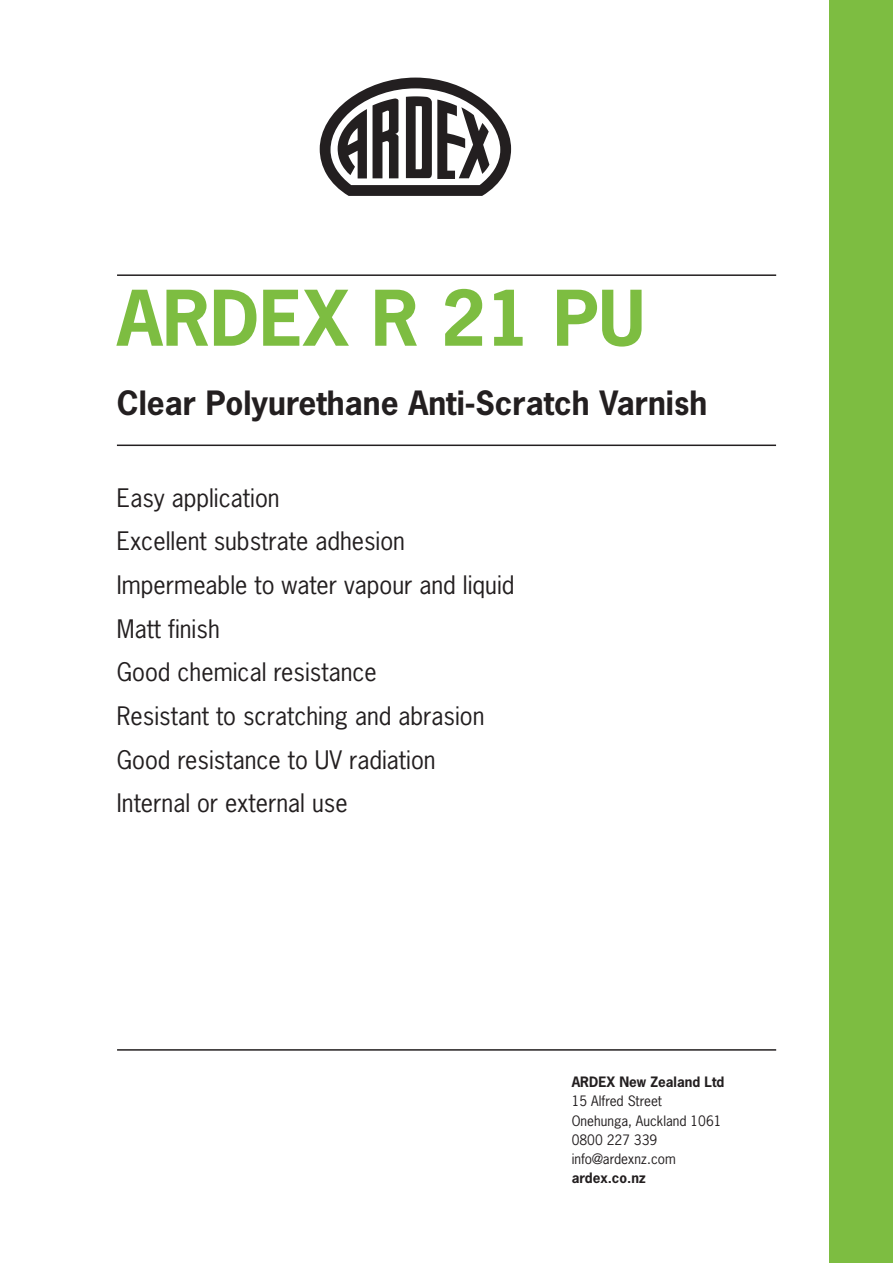
<style>
.page{position:relative;width:893px;height:1263px;background:#fff}
.page>*{position:absolute;margin:0;border:0;box-sizing:border-box;transform-origin:0 0}
.Ardex_Heading{font:700 72px "News Gothic Std";color:#7dbd41}
.Ardex_Heading3{font:700 31.5px "News Gothic Std";color:#231f20}
.Copy{font:24px "News Gothic Std";color:#231f20}
.Paragraph_Style_5{font:13.5px "News Gothic Std";color:#231f20}
.Paragraph_Style_5-2{font:700 13.5px "News Gothic Std";color:#231f20}
.Paragraph_Style_1{font:700 13.5px "News Gothic Std";color:#231f20}
</style>
<div class="page">
<div style="left:829px;top:0;width:64px;height:1263px;background:#7dbd41"></div>
<svg style="left:320px;top:78px;width:191px;height:118px"></svg>
<hr style="left:117px;top:274px;width:659px;height:2px;background:#231f20">
<hr style="left:117px;top:444px;width:659px;height:2px;background:#231f20">
<hr style="left:117px;top:1049px;width:659px;height:2px;background:#231f20">
<p class="Ardex_Heading" style="left:117px;top:271px;width:530px">ARDEX R 21 PU</p>
<p class="Ardex_Heading3" style="left:117px;top:382px;width:592px">Clear Polyurethane Anti-Scratch Varnish</p>
<p class="Copy" style="left:117px;top:482px;width:164px">Easy application</p>
<p class="Copy" style="left:117px;top:526px;width:290px">Excellent substrate adhesion</p>
<p class="Copy" style="left:117px;top:569px;width:399px">Impermeable to water vapour and liquid</p>
<p class="Copy" style="left:117px;top:613px;width:104px">Matt finish</p>
<p class="Copy" style="left:117px;top:657px;width:261px">Good chemical resistance</p>
<p class="Copy" style="left:117px;top:700px;width:369px">Resistant to scratching and abrasion</p>
<p class="Copy" style="left:117px;top:744px;width:320px">Good resistance to UV radiation</p>
<p class="Copy" style="left:117px;top:788px;width:232px">Internal or external use</p>
<p class="Paragraph_Style_5-2" style="left:572px;top:1073px;width:154px">ARDEX New Zealand Ltd</p>
<p class="Paragraph_Style_5" style="left:572px;top:1092px;width:92px">15 Alfred Street</p>
<p class="Paragraph_Style_5" style="left:572px;top:1112px;width:151px">Onehunga, Auckland 1061</p>
<p class="Paragraph_Style_5" style="left:572px;top:1131px;width:87px">0800 227 339</p>
<p class="Paragraph_Style_5" style="left:572px;top:1150px;width:106px">info@ardexnz.com</p>
<p class="Paragraph_Style_1" style="left:572px;top:1169px;width:76px">ardex.co.nz</p>
</div>
